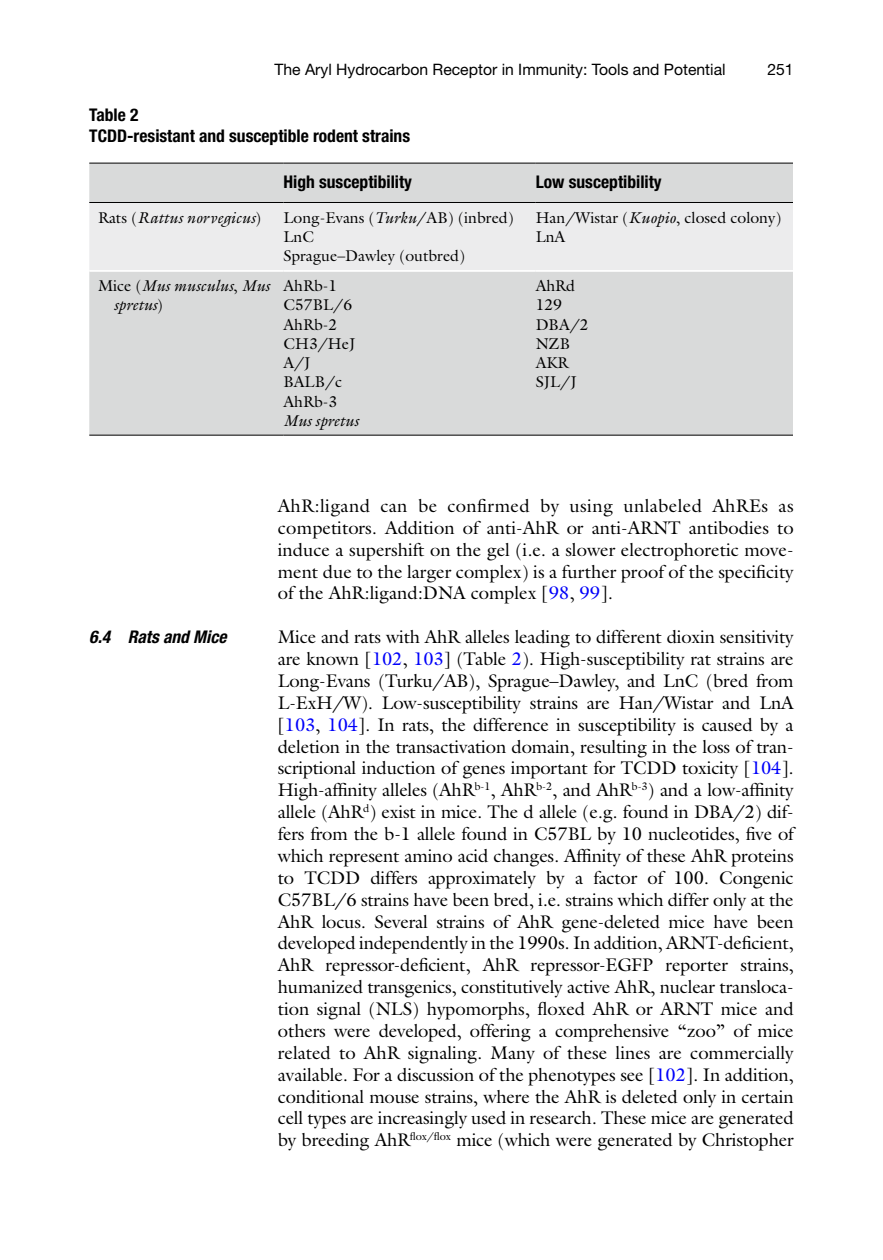
<style>
.page{position:relative;width:883px;height:1260px;background:#fff}
.page>*{position:absolute;margin:0;border:0;box-sizing:border-box;transform-origin:0 0}
.t1{font:18.38px/21.9px "Nkhdpx Galliard";color:#000;text-align:justify}
.t2{font:700 condensed 17.5px/21px "Gmffdq Helvetica Neue";color:#000}
.t3{font:italic 700 condensed 17.5px "Nshfrp Helvetica Neue";color:#000}
.t4{font:15.75px "Nkhdpx Galliard";color:#000}
.t5{font:italic 15.75px/19.2px "Mlgyhc Galliard";color:#000}
.t6{font:15.75px "Hmdldb Helvetica Neue";color:#000}
.s1{font-family:"Nkhdpx Galliard";font-style:normal}
.s2{font-family:"Mlgyhc Galliard";font-style:italic}
.s3{color:#0000fa}
</style>
<div class="page">
<div style="left:89px;top:163px;width:704px;height:39px;background:#d9dada"></div>
<div style="left:89px;top:202px;width:704px;height:68px;background:#ececed"></div>
<div style="left:89px;top:272px;width:704px;height:163px;background:#d9dada"></div>
<hr style="left:89px;top:163px;width:194px;height:1px;background:#000">
<hr style="left:89px;top:202px;width:194px;height:1px;background:#000">
<hr style="left:284px;top:163px;width:252px;height:1px;background:#000">
<hr style="left:284px;top:202px;width:252px;height:1px;background:#000">
<hr style="left:536px;top:163px;width:257px;height:1px;background:#000">
<hr style="left:536px;top:202px;width:257px;height:1px;background:#000">
<hr style="left:284px;top:435px;width:509px;height:1px;background:#000">
<hr style="left:89px;top:435px;width:195px;height:1px;background:#000">
<p class="t6" style="left:274px;top:64px;width:453px">The Aryl Hydrocarbon Receptor in Immunity: Tools and Potential</p>
<p class="t6" style="left:767px;top:64px;width:28px">251</p>
<p class="t2" style="left:89px;top:105px;width:322px">Table 2<br>TCDD-resistant and susceptible rodent strains</p>
<p class="t2" style="left:284px;top:173px;width:130px">High susceptibility</p>
<p class="t2" style="left:536px;top:173px;width:127px">Low susceptibility</p>
<p class="t5" style="left:98px;top:209px;width:165px"><span class="s1">Rats (</span> Rattus norvegicus<span class="s1">)</span></p>
<p class="t4" style="left:284px;top:211px;width:232px">Long-Evans ( <span class="s2">Turku</span>/AB) (inbred)</p>
<p class="t4" style="left:536px;top:211px;width:247px">Han/Wistar ( <span class="s2">Kuopio</span>, closed colony)</p>
<p class="t4" style="left:284px;top:231px;width:32px">LnC</p>
<p class="t4" style="left:536px;top:231px;width:31px">LnA</p>
<p class="t4" style="left:284px;top:250px;width:183px">Sprague–Dawley (outbred)</p>
<p class="t5" style="left:114px;top:278px;width:157px;text-indent:-16px"><span class="s1">Mice (</span> Mus musculus<span class="s1">,</span> Mus spretus<span class="s1">)</span></p>
<p class="t4" style="left:284px;top:280px;width:55px">AhR b-1</p>
<p class="t4" style="left:536px;top:280px;width:41px">AhR d</p>
<p class="t4" style="left:284px;top:299px;width:70px">C57BL/6</p>
<p class="t4" style="left:536px;top:299px;width:28px">129</p>
<p class="t4" style="left:284px;top:318px;width:55px">AhR b-2</p>
<p class="t4" style="left:536px;top:318px;width:54px">DBA/2</p>
<p class="t4" style="left:284px;top:338px;width:73px">CH3/HeJ</p>
<p class="t4" style="left:536px;top:338px;width:36px">NZB</p>
<p class="t4" style="left:284px;top:357px;width:29px">A/J</p>
<p class="t4" style="left:536px;top:357px;width:34px">AKR</p>
<p class="t4" style="left:284px;top:376px;width:60px">BALB/c</p>
<p class="t4" style="left:536px;top:376px;width:42px">SJL/J</p>
<p class="t4" style="left:284px;top:395px;width:55px">AhR b-3</p>
<p class="t5" style="left:283px;top:413px;width:77px">Mus spretus</p>
<p class="t3" style="left:89px;top:631px;width:139px">6.4 Rats and Mice</p>
<p class="t1" style="left:278px;top:497px;width:517px">AhR:ligand can be confirmed by using unlabeled AhREs as competitors. Addition of anti-AhR or anti-ARNT antibod ies to induce a supershift on the gel (i.e. a slower electrophoretic move&shy;ment due to the larger complex) is a further proof of the specificity of the AhR:ligand:DNA complex [ <span class="s3">98</span>, <span class="s3">99</span>].</p>
<p class="t1" style="left:278px;top:628px;width:517px">Mice and rats with AhR alleles leading to different dioxin sensitivity are known [ <span class="s3">102</span>, <span class="s3">103</span>] (Table <span class="s3">2</span>). High-susceptibility rat strains are Long-Evans (Turku/AB), Sprague–Dawley, and LnC (bred from L-ExH/W). Low-susceptibility strains are Han/Wistar and LnA [ <span class="s3">103</span>, <span class="s3">104</span>]. In rats, the difference in susceptibility is caused by a deletion in the transactivation domain, resulting in the loss of tran&shy;scriptional induction of genes important for TCDD toxicity [ <span class="s3">104</span>].<br>High-affinity alleles (AhR <sup>b-1</sup>, AhR <sup>b-2</sup>, and AhR <sup>b-3</sup>) and a low- affinity allele (AhR <sup>d</sup>) exist in mice. The d allele (e.g. found in DBA/2) dif&shy;fers from the b-1 allele found in C57BL by 10 nucleotides, five of which represent amino acid changes. Affinity of these AhR proteins to TCDD differs approximately by a factor of 100. Congenic C57BL/6 strains have been bred, i.e. strains which differ only at the AhR locus. Several strains of AhR gene-deleted mice have been developed independently in the 1990s. In addition, ARNT-deficient, AhR repressor-deficient, AhR repressor-EGFP reporter strains, humanized transgenics, constitutively active AhR, nuclear transloca&shy;tion signal (NLS) hypomorphs, floxed AhR or ARNT mice and others were developed, offering a comprehensive “zoo” of mice related to AhR signaling. Many of these lines are commercially available. For a discussion of the phenotypes see [ <span class="s3">102</span>]. In addition, conditional mouse strains, where the AhR is deleted only in certain cell types are increasingly used in research. These mice are generated by breeding AhR <sup>flox/flox</sup> mice (which were generated by Christopher</p>
</div>
